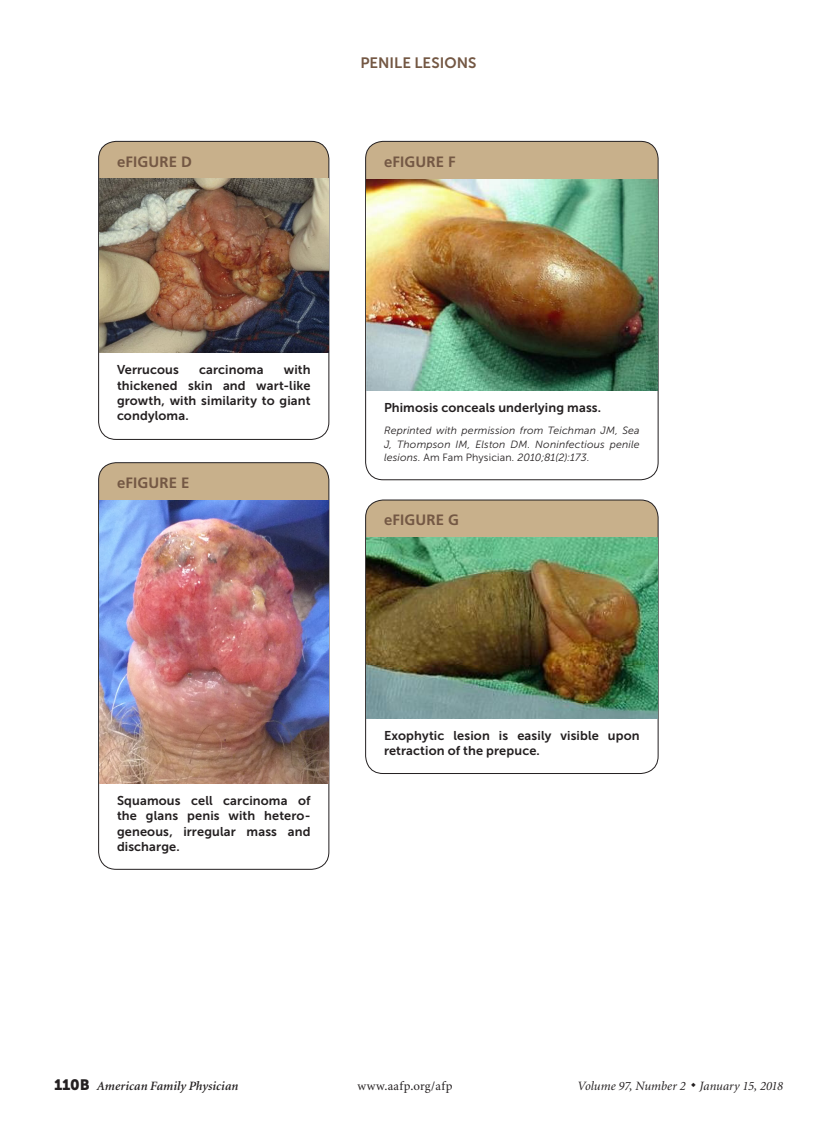
<style>
.page{position:relative;width:837px;height:1134px;background:#fff}
.page>*{position:absolute;margin:0;border:0;box-sizing:border-box;transform-origin:0 0}
.figure{font:700 15px "Frutiger";letter-spacing:.01em;color:#745844}
.t1{font:15px "Museo Sans 700";color:#745844}
.fig_legend{font:12.75px/15.3px "Museo Sans 700";letter-spacing:.01em;color:#231f20;text-align:justify}
.t2{font:italic 12.75px "Minion";color:#231f20}
.t3{font:italic 600 12.75px "Minion";letter-spacing:.005em;color:#231f20}
.t4{font:12.75px "Minion";letter-spacing:.03em;color:#231f20}
.table_fig_note{font:italic 10.5px/13.5px "Museo Sans 300";letter-spacing:.015em;color:#231f20;text-align:justify}
.s1{font-style:normal}
.s2{font-family:"Museo Sans 900";font-weight:400;font-style:normal;font-size:15px}
</style>
<div class="page">
<svg style="left:98px;top:141px;width:232px;height:299px"></svg>
<img style="left:99px;top:179px;width:229px;height:174px">
<div style="left:99px;top:463px;width:229px;height:38px;background:#c8b08b"></div>
<img style="left:99px;top:501px;width:229px;height:283px">
<div style="left:366px;top:142px;width:292px;height:37px;background:#c8b08b"></div>
<img style="left:366px;top:179px;width:292px;height:212px">
<svg style="left:365px;top:499px;width:294px;height:275px"></svg>
<img style="left:366px;top:538px;width:292px;height:181px">
<p class="figure" style="left:117px;top:152px;width:77px">eFIGURE D</p>
<p class="t1" style="left:360px;top:55px;width:118px">PENILE LESIONS</p>
<p class="figure" style="left:384px;top:152px;width:73px">eFIGURE F</p>
<p class="fig_legend" style="left:117px;top:362px;width:63px">Verrucous</p>
<p class="fig_legend" style="left:199px;top:362px;width:66px">carcinoma</p>
<p class="fig_legend" style="left:117px;top:362px;width:195px;text-indent:167px">with thickened skin and wart-like growth, with similarity to giant condyloma.</p>
<p class="figure" style="left:117px;top:474px;width:74px">eFIGURE E</p>
<p class="fig_legend" style="left:384px;top:400px;width:219px">Phimosis conceals underlying mass.</p>
<p class="table_fig_note" style="left:384px;top:424px;width:257px">Reprinted with permission from Teichman JM, Sea J, Thompson IM, Elston DM. Noninfectious penile lesions. <span class="s1">Am Fam Physician</span>. 2010;81(2):173.</p>
<p class="figure" style="left:384px;top:511px;width:77px">eFIGURE G</p>
<p class="fig_legend" style="left:117px;top:793px;width:195px">Squamous cell carcinoma of the glans penis with hetero&shy;geneous, irregular mass and discharge.</p>
<p class="fig_legend" style="left:384px;top:728px;width:257px">Exophytic lesion is easily visible upon retraction of the prepuce.</p>
<p class="t3" style="left:54px;top:1080px;width:186px"><span class="s2">110B</span> American Family Physician</p>
<p class="t4" style="left:357px;top:1080px;width:97px">www.aafp.org/afp</p>
<p class="t2" style="left:578px;top:1080px;width:207px">Volume 97, Number 2 ◆ January 15, 2018</p>
</div>
